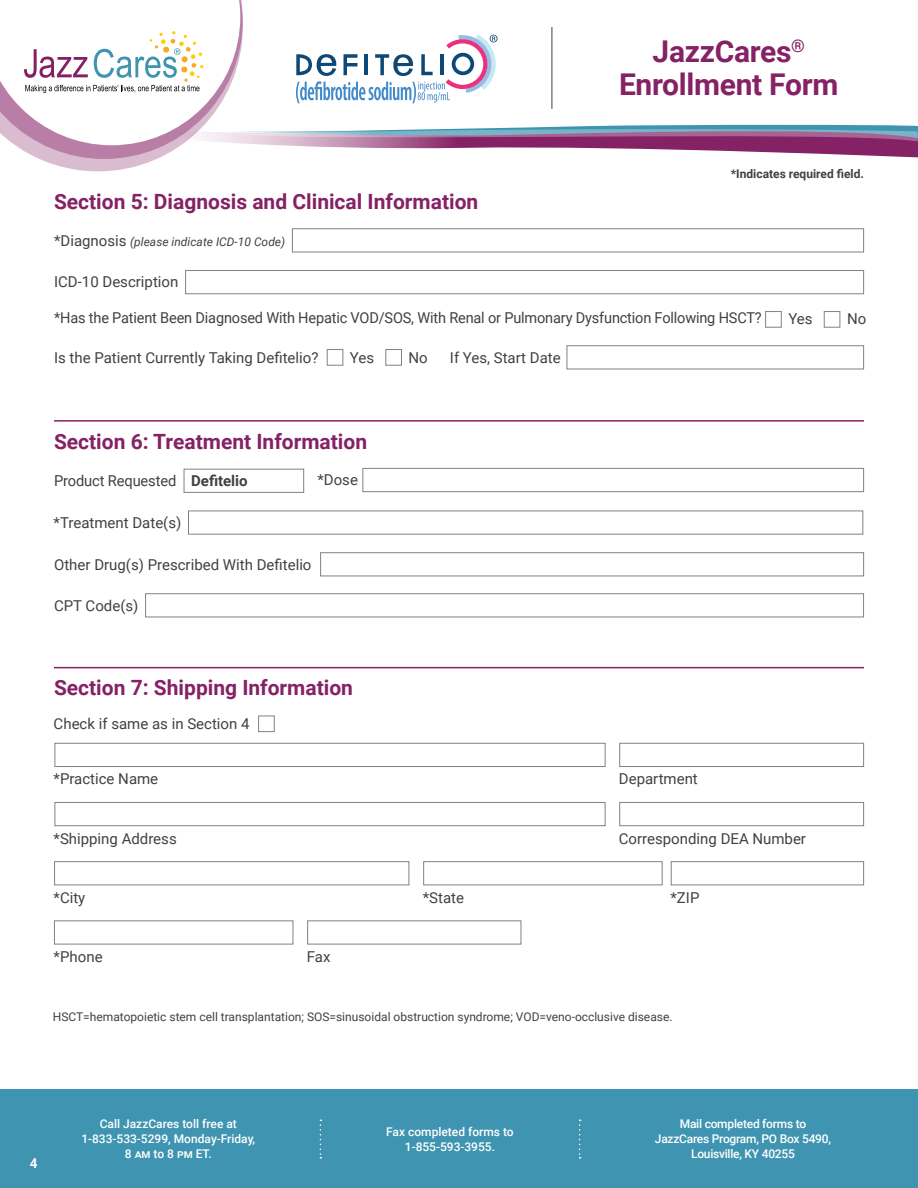
<style>
.page{position:relative;width:918px;height:1188px;background:#fff}
.page>*{position:absolute;margin:0;border:0;box-sizing:border-box;transform-origin:0 0}
.t1{font:700 30px/33px "Roboto";letter-spacing:-.01em;color:#852165;text-align:center}
.t2{font:700 21px "Roboto";color:#852165}
.t3{font:15px "Roboto";color:#414042}
.t4{font:700 15px "Roboto";color:#414042}
.t5{font:700 13.5px "Roboto";color:#fff}
.t6{font:500 12px/15px "Roboto";letter-spacing:-.01em;color:#fff;text-align:center}
.t7{font:12px "Roboto";color:#414042}
.t8{font:italic 12px "Roboto";color:#414042}
.t9{font:700 12px "Roboto";color:#414042}
.s1{font-style:normal;font-size:15px}
</style>
<div class="page">
<div style="left:0;top:1090px;width:918px;height:98px;background:#3f95b1"></div>
<svg style="left:320px;top:1120px;width:1px;height:39px"></svg>
<svg style="left:579px;top:1120px;width:2px;height:39px"></svg>
<svg style="left:0;top:0;width:918px;height:171px"></svg>
<div style="left:307px;top:920px;width:214px;height:24px;border:1px solid #808285"></div>
<div style="left:54px;top:920px;width:239px;height:24px;border:1px solid #808285"></div>
<div style="left:671px;top:861px;width:193px;height:24px;border:1px solid #808285"></div>
<div style="left:423px;top:861px;width:240px;height:24px;border:1px solid #808285"></div>
<div style="left:54px;top:861px;width:355px;height:24px;border:1px solid #808285"></div>
<div style="left:619px;top:743px;width:245px;height:24px;border:1px solid #808285"></div>
<div style="left:619px;top:802px;width:245px;height:24px;border:1px solid #808285"></div>
<div style="left:55px;top:802px;width:551px;height:24px;border:1px solid #808285"></div>
<div style="left:55px;top:743px;width:551px;height:24px;border:1px solid #808285"></div>
<div style="left:362px;top:468px;width:502px;height:24px;border:1px solid #808285"></div>
<div style="left:184px;top:469px;width:120px;height:24px;border:1px solid #808285"></div>
<div style="left:188px;top:511px;width:675px;height:24px;border:1px solid #808285"></div>
<div style="left:320px;top:552px;width:544px;height:24px;border:1px solid #808285"></div>
<div style="left:258px;top:716px;width:17px;height:16px;border:1px solid #808285"></div>
<div style="left:145px;top:593px;width:719px;height:24px;border:1px solid #808285"></div>
<div style="left:765px;top:311px;width:17px;height:17px;border:1px solid #808285"></div>
<div style="left:824px;top:311px;width:16px;height:17px;border:1px solid #808285"></div>
<div style="left:292px;top:228px;width:572px;height:24px;border:1px solid #808285"></div>
<div style="left:185px;top:270px;width:679px;height:24px;border:1px solid #808285"></div>
<div style="left:327px;top:349px;width:16px;height:17px;border:1px solid #808285"></div>
<div style="left:385px;top:349px;width:17px;height:17px;border:1px solid #808285"></div>
<div style="left:567px;top:345px;width:297px;height:24px;border:1px solid #808285"></div>
<hr style="left:54px;top:420px;width:810px;height:2px;background:#852165">
<hr style="left:54px;top:667px;width:810px;height:1px;background:#852165">
<h1 class="t1" style="left:619px;top:34px;width:221px">JazzCares<sup>®<br></sup>Enrollment Form</h1>
<p class="t2" style="left:54px;top:187px;width:426px">Section 5: Diagnosis and Clinical Information</p>
<p class="t8" style="left:54px;top:233px;width:233px"><span class="s1">*Diagnosis</span> (please indicate ICD-10 Code)</p>
<p class="t3" style="left:54px;top:271px;width:126px">ICD-10 Description</p>
<p class="t9" style="left:731px;top:165px;width:135px">*Indicates required field.</p>
<p class="t3" style="left:54px;top:307px;width:709px">*Has the Patient Been Diagnosed With Hepatic VOD/SOS, With Renal or Pulmonary Dysfunction Following HSCT?</p>
<p class="t3" style="left:788px;top:309px;width:26px">Yes</p>
<p class="t3" style="left:847px;top:309px;width:21px">No</p>
<p class="t3" style="left:54px;top:347px;width:266px">Is the Patient Currently Taking Defitelio?</p>
<p class="t3" style="left:350px;top:347px;width:26px">Yes</p>
<p class="t3" style="left:409px;top:347px;width:21px">No</p>
<p class="t3" style="left:450px;top:347px;width:112px">If Yes, Start Date</p>
<p class="t2" style="left:54px;top:426px;width:315px">Section 6: Treatment Information</p>
<p class="t3" style="left:54px;top:470px;width:124px">Product Requested</p>
<p class="t3" style="left:317px;top:469px;width:42px">*Dose</p>
<p class="t3" style="left:54px;top:512px;width:129px">*Treatment Date(s)</p>
<p class="t4" style="left:191px;top:470px;width:58px">Defitelio</p>
<p class="t3" style="left:54px;top:554px;width:259px">Other Drug(s) Prescribed With Defitelio</p>
<p class="t3" style="left:54px;top:595px;width:86px">CPT Code(s)</p>
<p class="t2" style="left:54px;top:673px;width:301px">Section 7: Shipping Information</p>
<p class="t3" style="left:54px;top:713px;width:197px">Check if same as in Section 4</p>
<p class="t3" style="left:54px;top:768px;width:106px">*Practice Name</p>
<p class="t3" style="left:619px;top:768px;width:80px">Department</p>
<p class="t3" style="left:54px;top:828px;width:125px">*Shipping Address</p>
<p class="t3" style="left:619px;top:828px;width:189px">Corresponding DEA Number</p>
<p class="t3" style="left:54px;top:887px;width:33px">*City</p>
<p class="t3" style="left:423px;top:887px;width:43px">*State</p>
<p class="t3" style="left:670px;top:887px;width:30px">*ZIP</p>
<p class="t3" style="left:54px;top:946px;width:50px">*Phone</p>
<p class="t3" style="left:307px;top:946px;width:25px">Fax</p>
<p class="t7" style="left:53px;top:1009px;width:621px">HSCT=hematopoietic stem cell transplantation; SOS=sinusoidal obstruction syndrome; VOD=veno-occlusive disease.</p>
<p class="t5" style="left:30px;top:1153px;width:9px">4</p>
<p class="t6" style="left:81px;top:1116px;width:175px">Call JazzCares toll free at<br>1-833-533-5299, Monday-Friday,<br>8 am to 8 pm ET.</p>
<p class="t6" style="left:655px;top:1116px;width:178px">Mail completed forms to<br>JazzCares Program, PO Box 5490,<br>Louisville, KY 40255</p>
<p class="t6" style="left:386px;top:1123px;width:129px">Fax completed forms to<br>1-855-593-3955.</p>
</div>
